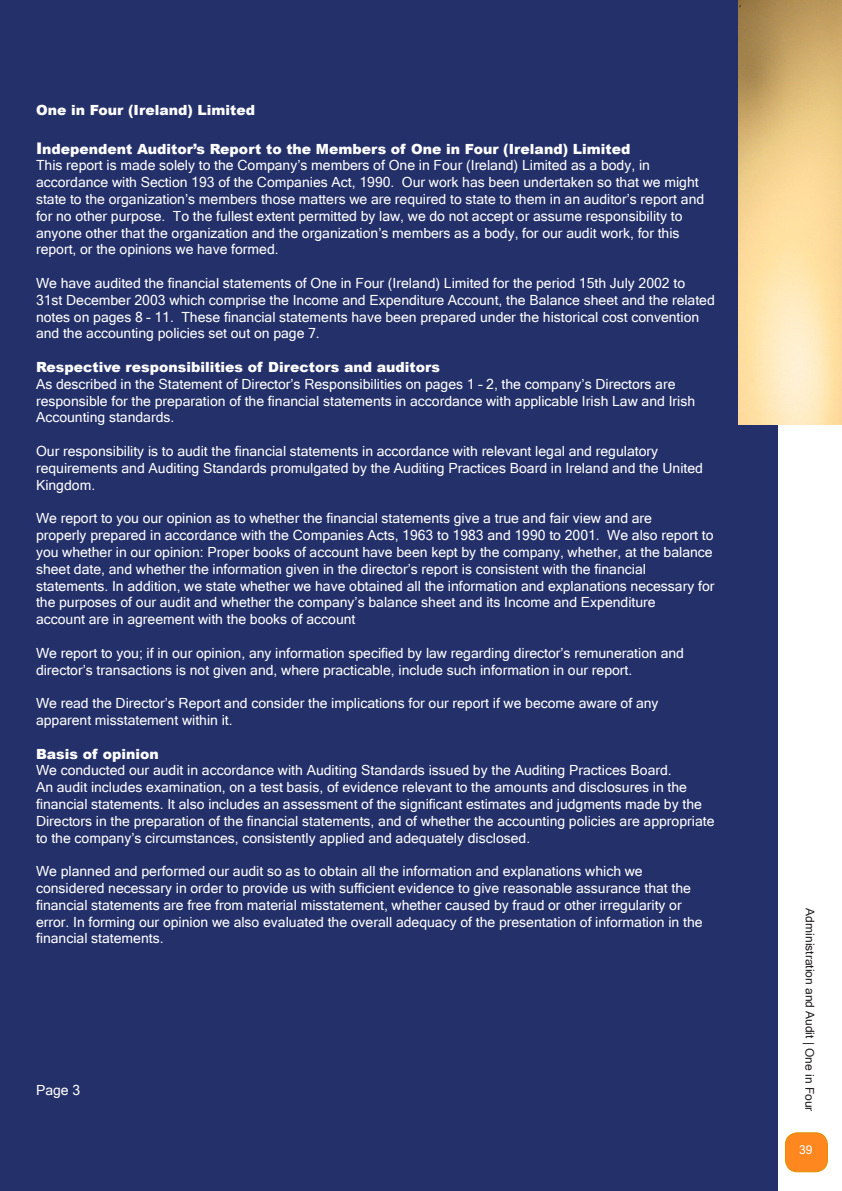
<style>
.page{position:relative;width:842px;height:1191px;background:#fff}
.page>*{position:absolute;margin:0;border:0;box-sizing:border-box;transform-origin:0 0}
.t1{font:14px/16.8px "Microsoft Sans Serif";color:#fff}
.t2{font:900 14px "Arial";color:#fff}
.t3{font:12px "Microsoft Sans Serif";color:#231f20}
.t4{font:12px "Microsoft Sans Serif";color:#fff}
.s1{font-size:16px}
</style>
<div class="page">
<div style="left:0;top:0;width:778px;height:1190px;background:#243069"></div>
<img style="left:739px;top:0;width:103px;height:424px">
<svg style="left:784px;top:1132px;width:44px;height:39px;background:#fc9231"></svg>
<p class="t2" style="left:36px;top:100px;width:221px">One in Four (Ireland) Limited</p>
<p class="t2" style="left:36px;top:138px;width:596px"><span class="s1">I</span>ndependent Auditor’s Report to the Members of One in Four (Ireland) Limited</p>
<p class="t1" style="left:36px;top:157px;width:670px">This report is made solely to the Company’s members of One in Four (Ireland) Limited as a body, in accordance with Section 193 of the Companies Act, 1990. Our work has been undertaken so that we might state to the organization’s members those matters we are required to state to them in an auditor’s report and for no other purpose. To the fullest extent permitted by law, we do not accept or assume responsibility to anyone other that the organization and the organization’s members as a body, for our audit work, for this report, or the opinions we have formed.</p>
<p class="t1" style="left:36px;top:275px;width:680px">We have audited the financial statements of One in Four (Ireland) Limited for the period 15th July 2002 to 31st December 2003 which comprise the Income and Expenditure Account, the Balance sheet and the related notes on pages 8 – 11. These financial statements have been prepared under the historical cost convention and the accounting policies set out on page 7.</p>
<p class="t2" style="left:36px;top:357px;width:406px">Respective responsibilities of Directors and auditors</p>
<p class="t1" style="left:36px;top:375px;width:661px">As described in the Statement of Director’s Responsibilities on pages 1 – 2, the company’s Directors are responsible for the preparation of the financial statements in accordance with applicable Irish Law and Irish<br>Accounting standards.</p>
<p class="t1" style="left:36px;top:443px;width:668px">Our responsibility is to audit the financial statements in accordance with relevant legal and regulatory requirements and Auditing Standards promulgated by the Auditing Practices Board in Ireland and the United<br>Kingdom.</p>
<p class="t1" style="left:36px;top:510px;width:680px">We report to you our opinion as to whether the financial statements give a true and fair view and are<br>properly prepared in accordance with the Companies Acts, 1963 to 1983 and 1990 to 2001. We also report to you whether in our opinion: Proper books of account have been kept by the company, whether, at the balance sheet date, and whether the information given in the director’s report is consistent with the financial statements. In addition, we state whether we have obtained all the information and explanations necessary for the purposes of our audit and whether the company’s balance sheet and its Income and Expenditure<br>account are in agreement with the books of account</p>
<p class="t1" style="left:36px;top:644px;width:649px">We report to you; if in our opinion, any information specified by law regarding director’s remuneration and director’s transactions is not given and, where practicable, include such information in our report.</p>
<p class="t1" style="left:36px;top:695px;width:624px">We read the Director’s Report and consider the implications for our report if we become aware of any apparent misstatement within it.</p>
<p class="t2" style="left:36px;top:743px;width:124px">Basis of opinion</p>
<p class="t1" style="left:36px;top:762px;width:680px">We conducted our audit in accordance with Auditing Standards issued by the Auditing Practices Board.<br>An audit includes examination, on a test basis, of evidence relevant to the amounts and disclosures in the financial statements. It also includes an assessment of the significant estimates and judgments made by the Directors in the preparation of the financial statements, and of whether the accounting policies are appropriate to the company’s circumstances, consistently applied and adequately disclosed.</p>
<p class="t1" style="left:36px;top:863px;width:668px">We planned and performed our audit so as to obtain all the information and explanations which we considered necessary in order to provide us with sufficient evidence to give reasonable assurance that the financial statements are free from material misstatement, whether caused by fraud or other irregularity or error. In forming our opinion we also evaluated the overall adequacy of the presentation of information in the financial statements.</p>
<p class="t1" style="left:36px;top:1081px;width:46px">Page 3</p>
<p class="t3" style="left:817px;top:908px;width:204px;rotate:90deg">Administration and Audit | One in Four</p>
<p class="t4" style="left:799px;top:1143px;width:15px">39</p>
</div>
